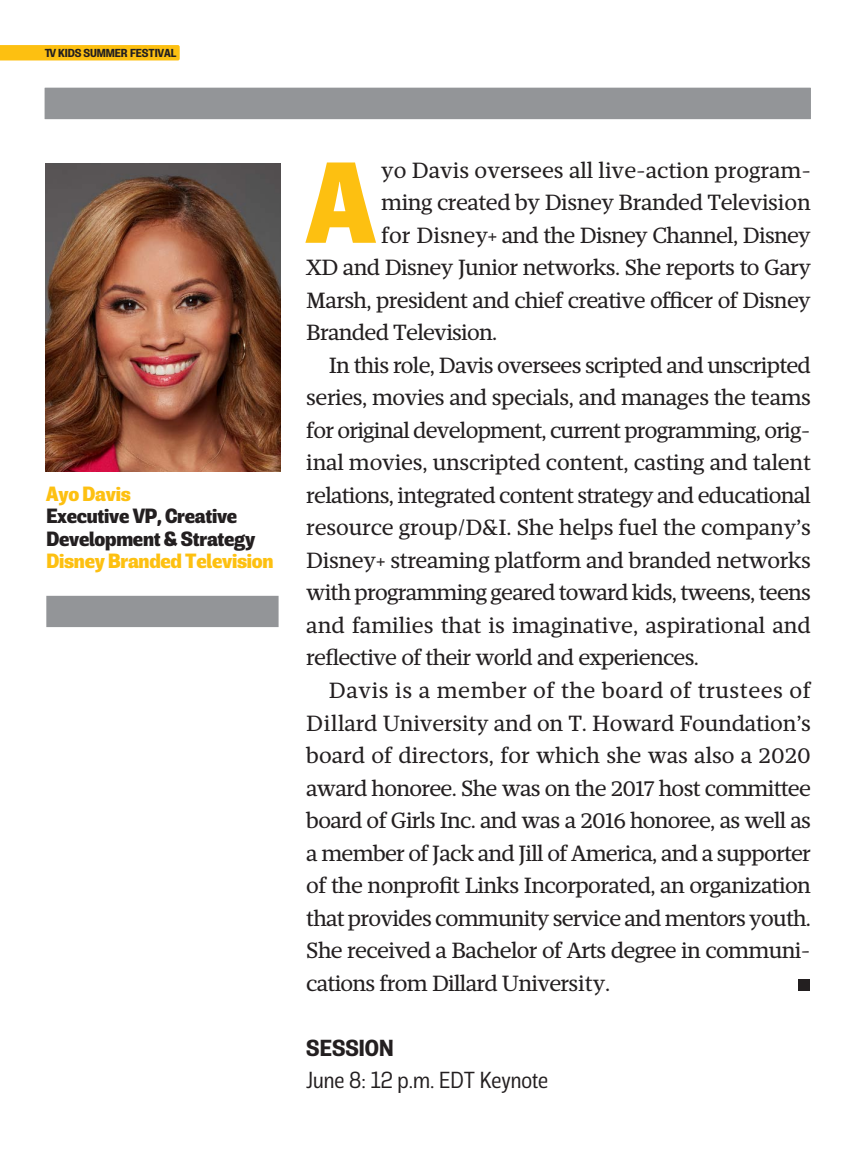
<style>
.page{position:relative;width:856px;height:1171px;background:#fff}
.page>*{position:absolute;margin:0;border:0;box-sizing:border-box;transform-origin:0 0}
.t1{font:800 semi-condensed 111.5px "Rude";color:#fdc011}
.t2{font:22.5px/32.5px "Mafra";letter-spacing:-.025em;color:#231f20;text-align:justify}
.t3{font:22.5px "Mafra";color:#231f20}
.t4{font:300 semi-condensed 22.5px "Rude";color:#231f20}
.t5{font:700 semi-condensed 22.5px "Rude";color:#231f20}
.t6{font:800 semi-condensed 20px/22.5px "Rude";letter-spacing:-.015em;color:#231f20}
.t7{font:800 semi-condensed 20px "Rude";letter-spacing:-.015em;color:#fdc011}
.t8{font:700 semi-condensed 11.25px "Rude";letter-spacing:-.01em;color:#231f20}
</style>
<div class="page">
<svg style="left:0;top:45px;width:180px;height:15px;background:#fdc012"></svg>
<div style="left:798px;top:979px;width:11px;height:11px;background:#231f20"></div>
<div style="left:45px;top:88px;width:765px;height:31px;background:#939598"></div>
<img style="left:45px;top:164px;width:235px;height:307px">
<div style="left:46px;top:595px;width:232px;height:32px;background:#939598"></div>
<p class="t8" style="left:45px;top:46px;width:133px">TV KIDS SUMMER FESTIVAL</p>
<p class="t7" style="left:46px;top:486px;width:86px">Ayo Davis</p>
<p class="t6" style="left:46px;top:507px;width:210px">Executive VP, Creative<br>Development &amp; Strategy</p>
<p class="t7" style="left:46px;top:554px;width:228px">Disney Branded Television</p>
<p class="t1" style="left:306px;top:163px;width:71px">A</p>
<p class="t3" style="left:381px;top:161px;width:431px">yo Davis oversees all live-action program-</p>
<p class="t2" style="left:381px;top:188px;width:431px">ming created by Disney Branded Television</p>
<p class="t2" style="left:381px;top:220px;width:431px">for Disney+ and the Disney Channel, Disney</p>
<p class="t2" style="left:306px;top:253px;width:506px">XD and Disney Junior networks. She reports to Gary</p>
<p class="t2" style="left:306px;top:285px;width:506px">Marsh, president and chief creative officer of Disney</p>
<p class="t2" style="left:306px;top:318px;width:192px">Branded Television.</p>
<p class="t2" style="left:306px;top:350px;width:506px;text-indent:22px">In this role, Davis oversees scripted and unscripted series, movies and specials, and manages the teams for original development, current programming, orig&shy;inal movies, unscripted content, casting and talent relations, integrated content strategy and educational resource group/D&amp;I. She helps fuel the company’s Disney+ streaming platform and branded networks with programming geared toward kids, tweens, teens and families that is imaginative, aspirational and reflective of their world and experiences.</p>
<p class="t2" style="left:306px;top:675px;width:506px;text-indent:22px">Davis is a member of the board of trustees of Dillard University and on T. Howard Foundation’s board of directors, for which she was also a 2020 award honoree. She was on the 2017 host committee board of Girls Inc. and was a 2016 honoree, as well as a member of Jack and Jill of America, and a supporter of the nonprofit Links Incorporated, an organization that provides community service and mentors youth.<br>She received a Bachelor of Arts degree in communi&shy;cations from Dillard University.</p>
<p class="t5" style="left:306px;top:1034px;width:89px">SESSION</p>
<p class="t4" style="left:306px;top:1066px;width:243px">June 8: 12 p.m. EDT Keynote</p>
</div>
